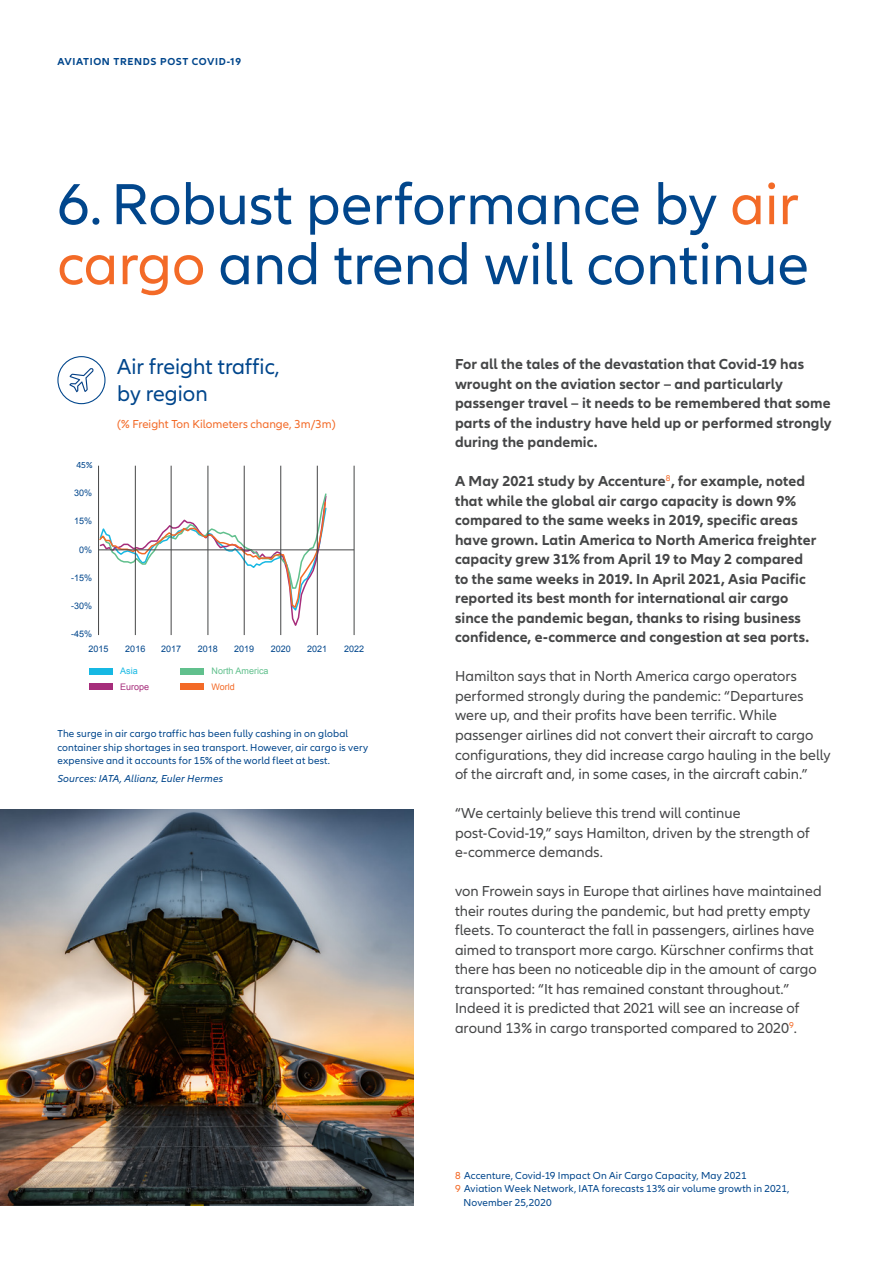
<style>
.page{position:relative;width:893px;height:1263px;background:#fff}
.page>*{position:absolute;margin:0;border:0;box-sizing:border-box;transform-origin:0 0}
.t1{font:60px/60px "Allianz Neo";color:#01468c}
.t2{font:22.5px/27px "Allianz Neo";color:#01468c}
.Copy_10_13pt{font:15px/19.5px "Allianz Neo";color:#454647}
.Copy_10_13pt-2{font:700 15px/19.5px "Allianz Neo";letter-spacing:.005em;color:#454647}
.t3{font:12px "Allianz Neo";color:#f36a27}
.Caption_Footer_7_9pt{font:10.5px/13.5px "Allianz Neo";letter-spacing:.015em;color:#01468c}
.Caption_Footer_7_9pt-2{font:italic 10.5px "Allianz Neo";letter-spacing:.015em;color:#01468c}
.t4{font:700 10.5px "Allianz Neo";letter-spacing:.06em;color:#01468c}
.t5{font:9px "Arial";color:#01468c}
.t6{font:9px/15.3px "Arial";color:#61c08d}
.t7{font:9px/15.3px "Arial";color:#a62d7b}
.t8{font:9px "Allianz Neo";color:#01468c}
.s1{color:#f36a27}
.s2{color:#16b8e3}
</style>
<div class="page">
<svg style="left:69px;top:368px;width:25px;height:24px"></svg>
<div style="left:57px;top:356px;width:49px;height:48px;border:1px solid #01468c;border-radius:50%"></div>
<svg style="left:99px;top:492px;width:229px;height:137px"></svg>
<hr style="left:98px;top:466px;width:1px;height:169px;background:#454647">
<hr style="left:171px;top:466px;width:1px;height:169px;background:#454647">
<hr style="left:135px;top:466px;width:1px;height:169px;background:#454647">
<hr style="left:208px;top:466px;width:1px;height:169px;background:#454647">
<hr style="left:244px;top:466px;width:1px;height:169px;background:#454647">
<hr style="left:280px;top:466px;width:1px;height:169px;background:#454647">
<hr style="left:317px;top:466px;width:1px;height:169px;background:#454647">
<hr style="left:354px;top:466px;width:1px;height:169px;background:#454647">
<hr style="left:99px;top:550px;width:255px;height:1px;background:#454647">
<div style="left:89px;top:668px;width:24px;height:6px;background:#16b8e3"></div>
<div style="left:89px;top:683px;width:24px;height:6px;background:#a62d7b"></div>
<div style="left:180px;top:668px;width:24px;height:6px;background:#61c08d"></div>
<div style="left:180px;top:683px;width:24px;height:7px;background:#f36a27"></div>
<img style="left:0;top:809px;width:413px;height:396px">
<p class="t4" style="left:57px;top:56px;width:185px">AVIATION TRENDS POST COVID‑19</p>
<p class="t1" style="left:57px;top:176px;width:753px">6.Robust performance by <span class="s1">air cargo</span> and trend will continue</p>
<p class="t8" style="left:76px;top:460px;width:18px">45%</p>
<p class="t5" style="left:74px;top:487px;width:20px">30%</p>
<p class="t5" style="left:74px;top:515px;width:20px">15%</p>
<p class="t5" style="left:79px;top:544px;width:15px">0%</p>
<p class="t5" style="left:71px;top:572px;width:23px">-15%</p>
<p class="t5" style="left:71px;top:600px;width:23px">-30%</p>
<p class="t5" style="left:71px;top:628px;width:23px">-45%</p>
<p class="t2" style="left:117px;top:354px;width:164px">Air freight traffic, by region</p>
<p class="t3" style="left:117px;top:418px;width:220px">(% Freight Ton Kilometers change, 3m/3m)</p>
<p class="t5" style="left:89px;top:643px;width:22px">2015</p>
<p class="t5" style="left:125px;top:643px;width:22px">2016</p>
<p class="t5" style="left:161px;top:643px;width:22px">2017</p>
<p class="t5" style="left:198px;top:643px;width:22px">2018</p>
<p class="t5" style="left:234px;top:643px;width:22px">2019</p>
<p class="t5" style="left:271px;top:643px;width:22px">2020</p>
<p class="t5" style="left:307px;top:643px;width:22px">2021</p>
<p class="t5" style="left:344px;top:643px;width:22px">2022</p>
<p class="t7" style="left:120px;top:663px;width:31px"><span class="s2">Asia<br></span>Europe</p>
<p class="t6" style="left:212px;top:663px;width:59px">North America<br><span class="s1">World</span></p>
<p class="Caption_Footer_7_9pt" style="left:57px;top:727px;width:312px">The surge in air cargo traffic has been fully cashing in on global container ship shortages in sea transport. However, air cargo is very expensive and it accounts for 15% of the world fleet at best.</p>
<p class="Caption_Footer_7_9pt-2" style="left:57px;top:772px;width:167px">Sources: IATA, Allianz, Euler Hermes</p>
<p class="Copy_10_13pt-2" style="left:455px;top:355px;width:378px">For all the tales of the devastation that Covid‑19 has wrought on the aviation sector – and particularly passenger travel – it needs to be remembered that some parts of the industry have held up or performed strongly during the pandemic.</p>
<p class="Copy_10_13pt-2" style="left:455px;top:472px;width:363px">A May 2021 study by Accenture<sup>8</sup>, for example, noted that while the global air cargo capacity is down 9% compared to the same weeks in 2019, specific areas have grown. Latin America to North America freighter capacity grew 31% from April 19 to May 2 compared to the same weeks in 2019. In April 2021, Asia Pacific reported its best month for international air cargo since the pandemic began, thanks to rising business confidence, e-commerce and congestion at sea ports.</p>
<p class="Copy_10_13pt" style="left:455px;top:667px;width:377px">Hamilton says that in North America cargo operators performed strongly during the pandemic: “Departures were up, and their profits have been terrific. While passenger airlines did not convert their aircraft to cargo configurations, they did increase cargo hauling in the belly of the aircraft and, in some cases, in the aircraft cabin.”</p>
<p class="Copy_10_13pt" style="left:455px;top:804px;width:356px">“We certainly believe this trend will continue post‑Covid-19,” says Hamilton, driven by the strength of e-commerce demands.</p>
<p class="Copy_10_13pt" style="left:455px;top:882px;width:368px">von Frowein says in Europe that airlines have maintained their routes during the pandemic, but had pretty empty fleets. To counteract the fall in passengers, airlines have aimed to transport more cargo. Kürschner confirms that there has been no noticeable dip in the amount of cargo transported: “It has remained constant throughout.” Indeed it is predicted that 2021 will see an increase of around 13% in cargo transported compared to 2020<sup>9</sup>.</p>
<p class="Caption_Footer_7_9pt" style="left:455px;top:1168px;width:293px"><span class="s1">8</span> Accenture, Covid-19 Impact On Air Cargo Capacity, May 2021</p>
<p class="Caption_Footer_7_9pt" style="left:463px;top:1182px;width:327px;text-indent:-9px"><span class="s1">9</span> Aviation Week Network, IATA forecasts 13% air volume growth in 2021,<br>November 25,2020</p>
</div>
